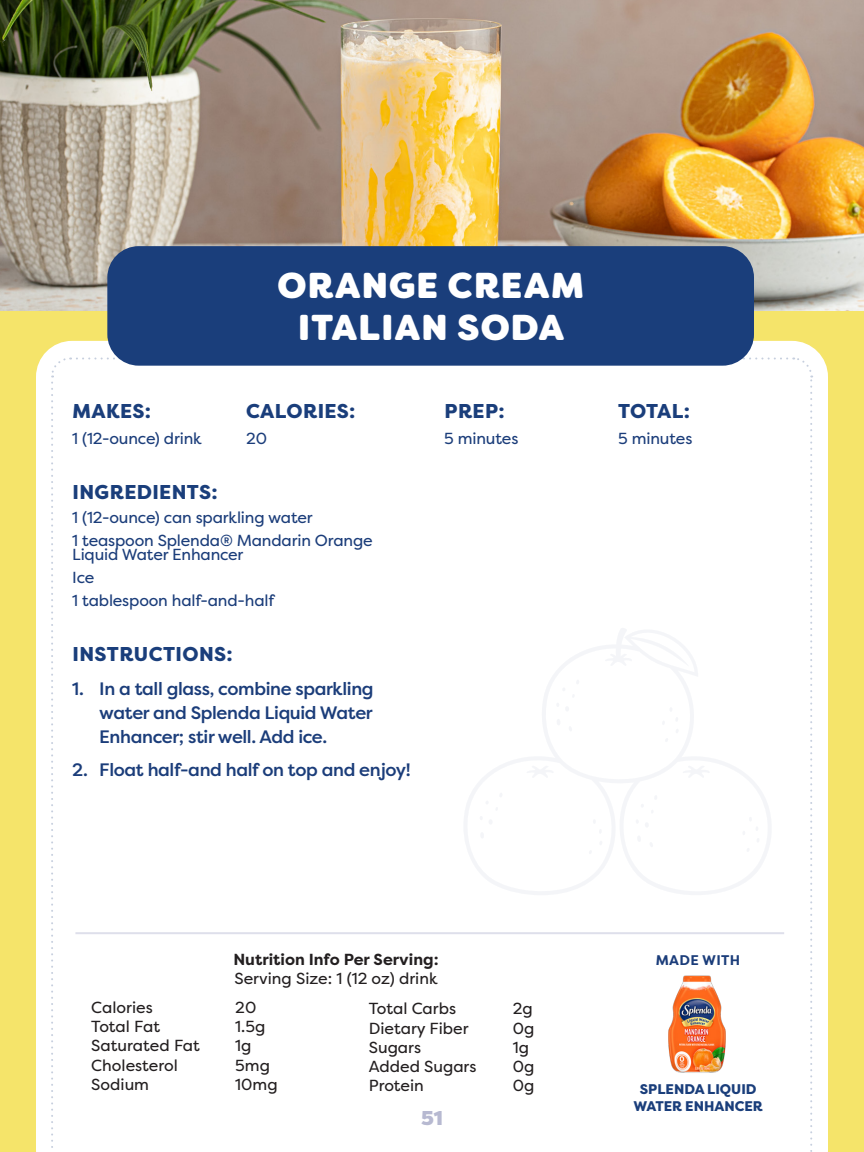
<style>
.page{position:relative;width:864px;height:1152px;background:#f5e46a}
.page>*{position:absolute;margin:0;border:0;box-sizing:border-box;transform-origin:0 0}
.t1{font:800 36px "Filson Soft";letter-spacing:.03em;color:#fff}
.t2{font:800 20px "Filson Pro";letter-spacing:.02em;color:#1a3e7b}
.t3{font:900 20px "Filson Pro";color:#b7b9d1}
.t4{font:500 18px/24px "Filson Pro";letter-spacing:-.02em;color:#1b3d7a;text-align:justify}
.t5{font:16px "Filson Pro";color:#231f20}
.t6{font:16px/14px "Filson Pro";letter-spacing:-.01em;color:#1b3d7a}
.t7{font:700 16px "Filson Pro";color:#231f20}
.t8{font:800 14px "Filson Pro";color:#1a3e7b}
.t9{font:700 14px "Filson Pro";letter-spacing:.02em;color:#1b3d7a}
</style>
<div class="page">
<div style="left:36px;top:341px;width:792px;height:811px;background:#fff"></div>
<div style="left:793px;top:356px;width:20px;height:796px;background:#fff"></div>
<img style="left:0;top:0;width:864px;height:310px">
<div style="left:107px;top:246px;width:647px;height:120px;background:#1a3e7b;border-radius:31px"></div>
<div style="left:50px;top:357px;width:737px;height:795px;background:#fff"></div>
<p class="t1" style="left:278px;top:263px;width:308px">ORANGE CREAM</p>
<p class="t1" style="left:298px;top:305px;width:268px">ITALIAN SODA</p>
<p class="t2" style="left:73px;top:399px;width:80px">MAKES:</p>
<p class="t2" style="left:246px;top:399px;width:111px">CALORIES:</p>
<p class="t2" style="left:445px;top:399px;width:62px">PREP:</p>
<p class="t2" style="left:618px;top:399px;width:73px">TOTAL:</p>
<p class="t6" style="left:72px;top:431px;width:131px">1 (12-ounce) drink</p>
<p class="t6" style="left:246px;top:431px;width:22px">20</p>
<p class="t6" style="left:444px;top:431px;width:76px">5 minutes</p>
<p class="t6" style="left:618px;top:431px;width:76px">5 minutes</p>
<p class="t2" style="left:73px;top:479px;width:147px">INGREDIENTS:</p>
<p class="t6" style="left:72px;top:510px;width:242px">1 (12-ounce) can sparkling water</p>
<p class="t6" style="left:72px;top:533px;width:302px">1 teaspoon Splenda® Mandarin Orange<br>Liquid Water Enhancer</p>
<p class="t6" style="left:72px;top:570px;width:24px">Ice</p>
<p class="t6" style="left:72px;top:593px;width:204px">1 tablespoon half-and-half</p>
<p class="t2" style="left:73px;top:642px;width:162px">INSTRUCTIONS:</p>
<p class="t4" style="left:99px;top:677px;width:276px;text-indent:-27px">1. In a tall glass, combine sparkling water and Splenda Liquid Water Enhancer; stir well. Add ice.</p>
<p class="t4" style="left:72px;top:758px;width:340px">2. Float half-and half on top and enjoy!</p>
<p class="t7" style="left:233px;top:949px;width:207px">Nutrition Info Per Serving:</p>
<p class="t5" style="left:234px;top:967px;width:205px">Serving Size: 1 (12 oz) drink</p>
<p class="t5" style="left:91px;top:997px;width:63px">Calories</p>
<p class="t5" style="left:235px;top:997px;width:23px">20</p>
<p class="t5" style="left:91px;top:1016px;width:70px">Total Fat</p>
<p class="t5" style="left:235px;top:1016px;width:32px">1.5g</p>
<p class="t5" style="left:91px;top:1035px;width:110px">Saturated Fat</p>
<p class="t5" style="left:235px;top:1035px;width:18px">1g</p>
<p class="t5" style="left:91px;top:1054px;width:88px">Cholesterol</p>
<p class="t5" style="left:235px;top:1054px;width:36px">5mg</p>
<p class="t5" style="left:91px;top:1074px;width:59px">Sodium</p>
<p class="t5" style="left:235px;top:1074px;width:44px">10mg</p>
<p class="t5" style="left:369px;top:998px;width:89px">Total Carbs</p>
<p class="t5" style="left:513px;top:998px;width:22px">2g</p>
<p class="t5" style="left:369px;top:1017px;width:101px">Dietary Fiber</p>
<p class="t5" style="left:513px;top:1017px;width:23px">0g</p>
<p class="t5" style="left:369px;top:1037px;width:54px">Sugars</p>
<p class="t5" style="left:513px;top:1037px;width:18px">1g</p>
<p class="t5" style="left:369px;top:1056px;width:109px">Added Sugars</p>
<p class="t5" style="left:513px;top:1056px;width:23px">0g</p>
<p class="t5" style="left:369px;top:1075px;width:57px">Protein</p>
<p class="t5" style="left:513px;top:1075px;width:23px">0g</p>
<p class="t3" style="left:421px;top:1105px;width:23px">51</p>
<p class="t9" style="left:656px;top:951px;width:86px">MADE WITH</p>
<p class="t8" style="left:640px;top:1080px;width:118px">SPLENDA LIQUID</p>
<p class="t8" style="left:634px;top:1097px;width:131px">WATER ENHANCER</p>
</div>
